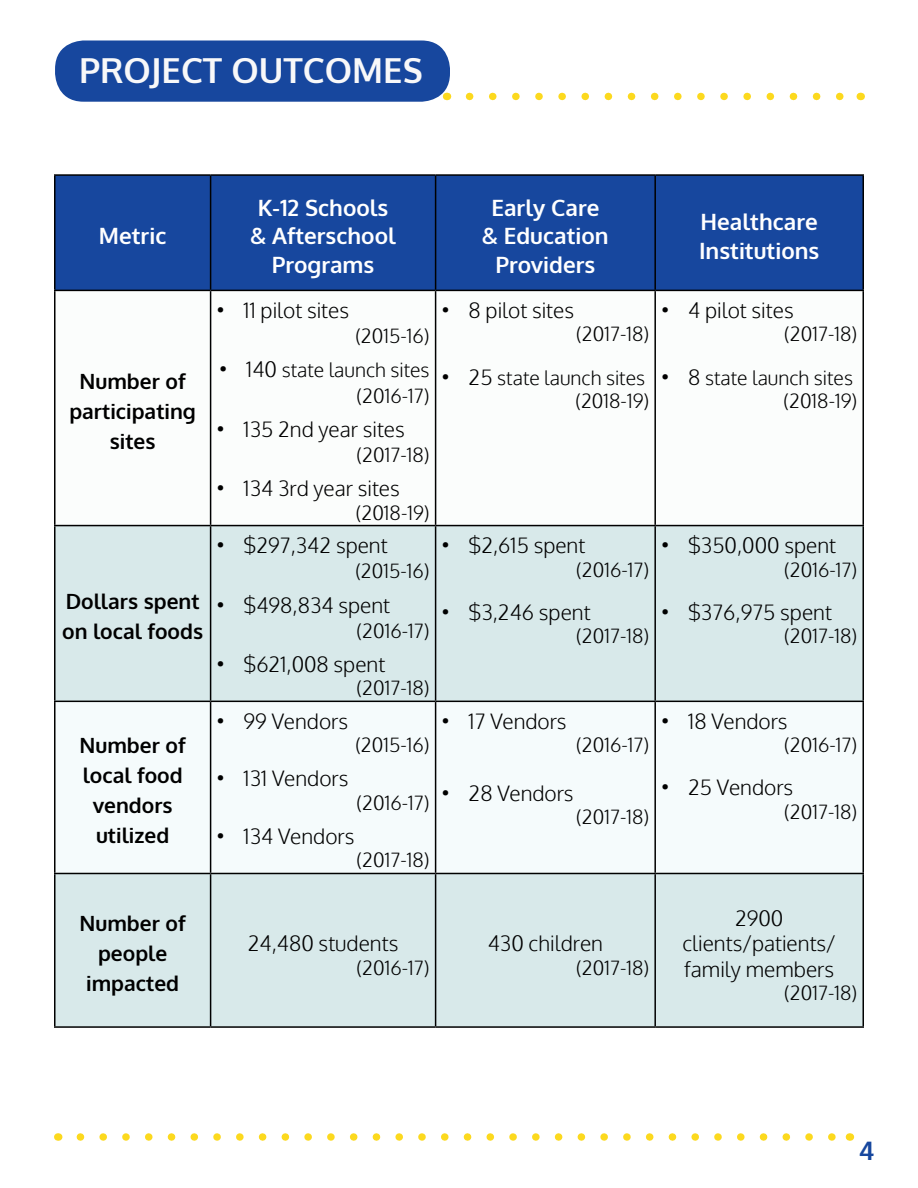
<style>
.page{position:relative;width:918px;height:1188px;background:#fff}
.page>*{position:absolute;margin:0;border:0;box-sizing:border-box;transform-origin:0 0}
.t1{font:700 34.5px "Oxygen";color:#f8f8f9}
.t2{font:700 25.5px "Oxygen";color:#17479e}
.t3{font:700 22.5px/28.5px "Oxygen";color:#fff;text-align:center}
.t4{font:300 21px/25.2px "Oxygen";color:#000;text-align:center}
.t5{font:700 21px/30px "Oxygen";color:#000;text-align:center}
.t6{font:300 19.5px/23.4px "Oxygen";color:#000;text-align:right}
.s1{font-size:21px}
</style>
<div class="page">
<div style="left:56px;top:176px;width:806px;height:114px;background:#17479e"></div>
<svg style="left:56px;top:291px;width:806px;height:234px"></svg>
<div style="left:56px;top:526px;width:806px;height:500px;background:#d8e9ea"></div>
<div style="left:56px;top:702px;width:806px;height:171px;background:#f5fbfc"></div>
<hr style="left:54px;top:174px;width:157px;height:2px;background:#000">
<hr style="left:54px;top:176px;width:2px;height:114px;background:#000">
<hr style="left:211px;top:174px;width:225px;height:2px;background:#000">
<hr style="left:210px;top:176px;width:1px;height:114px;background:#000">
<hr style="left:436px;top:174px;width:219px;height:2px;background:#000">
<hr style="left:435px;top:176px;width:1px;height:114px;background:#000">
<hr style="left:655px;top:174px;width:209px;height:2px;background:#000">
<hr style="left:654px;top:176px;width:2px;height:114px;background:#000">
<hr style="left:862px;top:176px;width:2px;height:114px;background:#000">
<hr style="left:54px;top:290px;width:157px;height:1px;background:#000">
<hr style="left:54px;top:291px;width:2px;height:234px;background:#000">
<hr style="left:211px;top:290px;width:225px;height:1px;background:#000">
<hr style="left:210px;top:291px;width:1px;height:234px;background:#000">
<hr style="left:436px;top:290px;width:219px;height:1px;background:#000">
<hr style="left:435px;top:291px;width:1px;height:234px;background:#000">
<hr style="left:655px;top:290px;width:209px;height:1px;background:#000">
<hr style="left:654px;top:291px;width:2px;height:234px;background:#000">
<hr style="left:862px;top:291px;width:2px;height:234px;background:#000">
<hr style="left:54px;top:525px;width:157px;height:1px;background:#000">
<hr style="left:54px;top:526px;width:2px;height:175px;background:#000">
<hr style="left:211px;top:525px;width:225px;height:1px;background:#000">
<hr style="left:210px;top:526px;width:1px;height:175px;background:#000">
<hr style="left:436px;top:525px;width:219px;height:1px;background:#000">
<hr style="left:435px;top:526px;width:1px;height:175px;background:#000">
<hr style="left:655px;top:525px;width:209px;height:1px;background:#000">
<hr style="left:654px;top:526px;width:2px;height:175px;background:#000">
<hr style="left:862px;top:526px;width:2px;height:175px;background:#000">
<hr style="left:54px;top:701px;width:157px;height:1px;background:#000">
<hr style="left:54px;top:702px;width:2px;height:171px;background:#000">
<hr style="left:211px;top:701px;width:225px;height:1px;background:#000">
<hr style="left:210px;top:702px;width:1px;height:171px;background:#000">
<hr style="left:436px;top:701px;width:219px;height:1px;background:#000">
<hr style="left:435px;top:702px;width:1px;height:171px;background:#000">
<hr style="left:655px;top:701px;width:209px;height:1px;background:#000">
<hr style="left:654px;top:702px;width:2px;height:171px;background:#000">
<hr style="left:862px;top:702px;width:2px;height:171px;background:#000">
<hr style="left:54px;top:873px;width:157px;height:1px;background:#000">
<hr style="left:54px;top:874px;width:2px;height:152px;background:#000">
<hr style="left:211px;top:873px;width:225px;height:1px;background:#000">
<hr style="left:210px;top:874px;width:1px;height:152px;background:#000">
<hr style="left:436px;top:873px;width:219px;height:1px;background:#000">
<hr style="left:435px;top:874px;width:1px;height:152px;background:#000">
<hr style="left:655px;top:873px;width:209px;height:1px;background:#000">
<hr style="left:654px;top:874px;width:2px;height:152px;background:#000">
<hr style="left:862px;top:874px;width:2px;height:152px;background:#000">
<hr style="left:54px;top:1026px;width:157px;height:2px;background:#000">
<hr style="left:211px;top:1026px;width:225px;height:2px;background:#000">
<hr style="left:436px;top:1026px;width:219px;height:2px;background:#000">
<hr style="left:655px;top:1026px;width:209px;height:2px;background:#000">
<svg style="left:80px;top:1133px;width:756px;height:8px"></svg>
<div style="left:55px;top:40px;width:395px;height:62px;background:#17479e;border-radius:28px"></div>
<svg style="left:470px;top:93px;width:374px;height:7px"></svg>
<h1 class="t1" style="left:79px;top:48px;width:345px">PROJECT OUTCOMES</h1>
<p class="t3" style="left:99px;top:223px;width:69px">Metric</p>
<p class="t5" style="left:69px;top:367px;width:128px">Number of participating sites</p>
<p class="t5" style="left:62px;top:587px;width:143px;text-align:left">Dollars spent on local foods</p>
<p class="t5" style="left:80px;top:731px;width:108px">Number of local food vendors utilized</p>
<p class="t3" style="left:250px;top:194px;width:147px">K-12 Schools &amp; Afterschool<br>Programs</p>
<p class="t3" style="left:482px;top:194px;width:128px">Early Care &amp; Education<br>Providers</p>
<p class="t4" style="left:217px;top:298px;width:134px">• 11 pilot sites</p>
<p class="t6" style="left:355px;top:325px;width:76px">(2015-16)</p>
<p class="t6" style="left:219px;top:358px;width:212px;line-height:25.2px"><span class="s1">• 140</span> state launch sites (2016-17)</p>
<p class="t4" style="left:217px;top:417px;width:190px">• 135 2nd year sites</p>
<p class="t6" style="left:357px;top:444px;width:74px">(2017-18)</p>
<p class="t4" style="left:217px;top:477px;width:185px">• 134 3rd year sites</p>
<p class="t6" style="left:356px;top:501px;width:75px">(2018-19)</p>
<p class="t4" style="left:217px;top:534px;width:173px">• $297,342 spent</p>
<p class="t6" style="left:355px;top:560px;width:76px">(2015-16)</p>
<p class="t4" style="left:217px;top:593px;width:175px">• $498,834 spent</p>
<p class="t6" style="left:357px;top:620px;width:74px">(2016-17)</p>
<p class="t4" style="left:217px;top:652px;width:170px">• $621,008 spent</p>
<p class="t6" style="left:357px;top:677px;width:74px">(2017-18)</p>
<p class="t4" style="left:217px;top:709px;width:133px">• 99 Vendors</p>
<p class="t4" style="left:217px;top:767px;width:133px">• 131 Vendors</p>
<p class="t6" style="left:355px;top:734px;width:76px">(2015-16)</p>
<p class="t6" style="left:357px;top:792px;width:74px">(2016-17)</p>
<p class="t4" style="left:217px;top:825px;width:139px">• 134 Vendors</p>
<p class="t6" style="left:357px;top:849px;width:74px">(2017-18)</p>
<p class="t4" style="left:442px;top:298px;width:134px">• 8 pilot sites</p>
<p class="t6" style="left:576px;top:323px;width:74px">(2017-18)</p>
<p class="t6" style="left:442px;top:366px;width:209px"><span class="s1">• 25</span> state launch sites (2018-19)</p>
<p class="t4" style="left:442px;top:534px;width:145px">• $2,615 spent</p>
<p class="t6" style="left:576px;top:558px;width:74px">(2016-17)</p>
<p class="t4" style="left:442px;top:600px;width:151px">• $3,246 spent</p>
<p class="t6" style="left:576px;top:625px;width:74px">(2017-18)</p>
<p class="t4" style="left:442px;top:709px;width:127px">• 17 Vendors</p>
<p class="t6" style="left:576px;top:734px;width:74px">(2016-17)</p>
<p class="t4" style="left:442px;top:781px;width:134px">• 28 Vendors</p>
<p class="t6" style="left:576px;top:806px;width:74px">(2017-18)</p>
<p class="t3" style="left:699px;top:208px;width:122px;text-align:left">Healthcare<br>Institutions</p>
<p class="t4" style="left:661px;top:298px;width:134px">• 4 pilot sites</p>
<p class="t6" style="left:784px;top:323px;width:74px">(2017-18)</p>
<p class="t6" style="left:661px;top:366px;width:198px"><span class="s1">• 8</span> state launch sites (2018-19)</p>
<p class="t4" style="left:661px;top:534px;width:176px">• $350,000 spent</p>
<p class="t6" style="left:784px;top:558px;width:74px">(2016-17)</p>
<p class="t4" style="left:661px;top:600px;width:172px">• $376,975 spent</p>
<p class="t6" style="left:784px;top:625px;width:74px">(2017-18)</p>
<p class="t4" style="left:661px;top:709px;width:128px">• 18 Vendors</p>
<p class="t6" style="left:784px;top:734px;width:74px">(2016-17)</p>
<p class="t4" style="left:661px;top:776px;width:134px">• 25 Vendors</p>
<p class="t6" style="left:784px;top:801px;width:74px">(2017-18)</p>
<p class="t5" style="left:80px;top:909px;width:108px">Number of people impacted</p>
<p class="t4" style="left:248px;top:932px;width:152px">24,480 students</p>
<p class="t6" style="left:357px;top:957px;width:74px">(2016-17)</p>
<p class="t4" style="left:488px;top:932px;width:117px">430 children</p>
<p class="t6" style="left:576px;top:957px;width:74px">(2017-18)</p>
<p class="t4" style="left:682px;top:907px;width:155px">2900 clients/patients/ family members</p>
<p class="t6" style="left:784px;top:982px;width:74px">(2017-18)</p>
<p class="t2" style="left:859px;top:1135px;width:17px">4</p>
</div>
